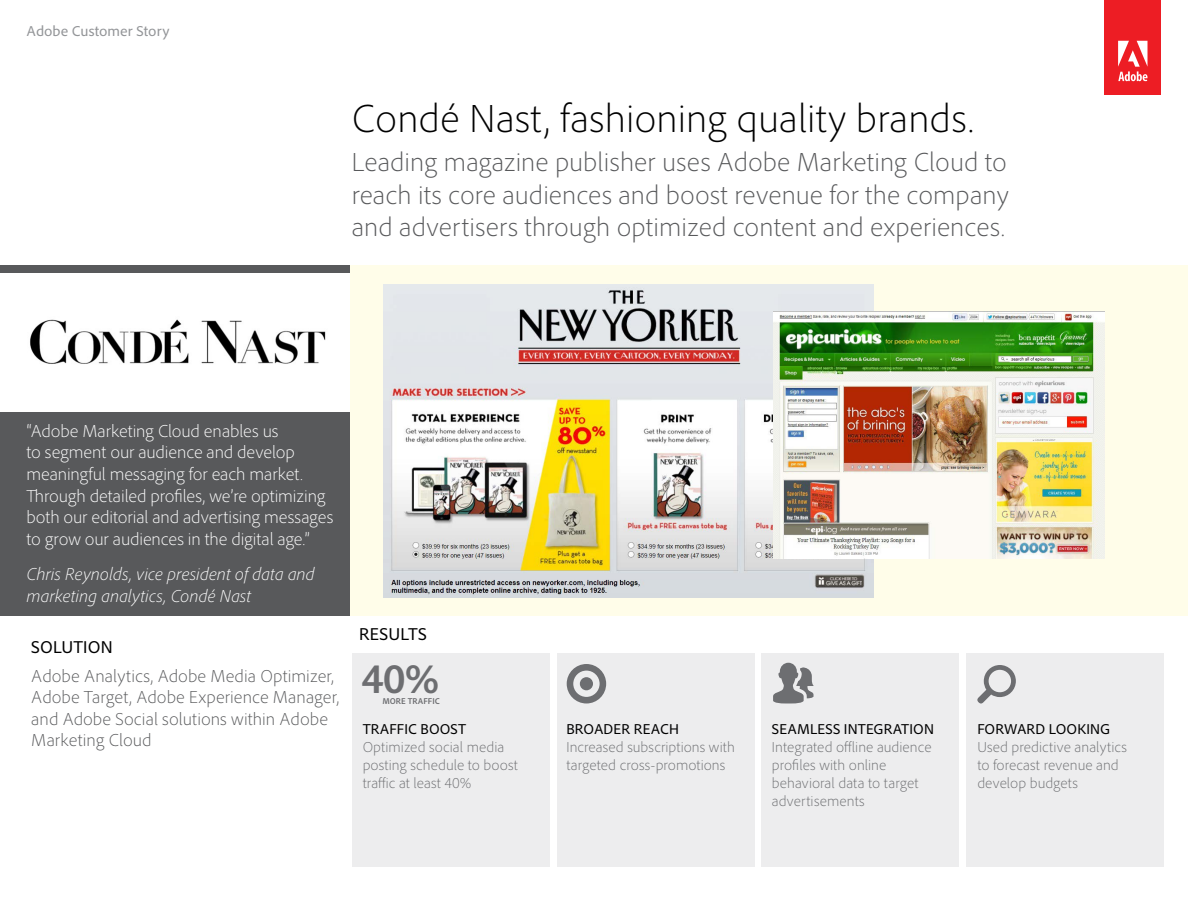
<style>
.page{position:relative;width:1188px;height:918px;background:#fff}
.page>*{position:absolute;margin:0;border:0;box-sizing:border-box;transform-origin:0 0}
.t1{font:700 42.15px "Adobe Clean";color:#6d6e71}
.t2{font:300 40.8px "Adobe Clean";color:#000}
.t3{font:300 27.15px/32.5px "Adobe Clean";color:#58595b;text-align:justify}
.t4{font:300 18px/21.6px "Adobe Clean";letter-spacing:-.01em;color:#fff}
.t5{font:300 18px/21.6px "Adobe Clean";color:#58595b}
.t6{font:italic 300 18px/21.6px "Adobe Clean";color:#fff}
.t7{font:18px "Adobe Clean";letter-spacing:.005em;color:#000}
.t8{font:300 15px/18px "Adobe Clean";letter-spacing:.005em;color:#6d6e71}
.t9{font:15px "Adobe Clean";letter-spacing:.005em;color:#000}
.t10{font:15px "Adobe Clean";color:#939598}
.t11{font:700 semi-condensed 9px "Adobe Clean";letter-spacing:.005em;color:#6d6e71}
</style>
<div class="page">
<div style="left:0;top:265px;width:352px;height:350px;background:#58595b"></div>
<div style="left:0;top:273px;width:356px;height:138px;background:#fff"></div>
<div style="left:1105px;top:0;width:56px;height:94px;background:#ed1d24"></div>
<svg style="left:1118px;top:41px;width:30px;height:40px"></svg>
<div style="left:761px;top:653px;width:198px;height:214px;background:#ededee"></div>
<div style="left:557px;top:653px;width:198px;height:214px;background:#ededee"></div>
<div style="left:352px;top:653px;width:198px;height:214px;background:#ededee"></div>
<div style="left:966px;top:653px;width:198px;height:214px;background:#ededee"></div>
<svg style="left:567px;top:664px;width:39px;height:39px"></svg>
<svg style="left:773px;top:663px;width:41px;height:40px"></svg>
<div style="left:350px;top:265px;width:838px;height:350px;background:#fffde9"></div>
<img style="left:30px;top:319px;width:296px;height:45px">
<svg style="left:977px;top:665px;width:39px;height:38px"></svg>
<img style="left:384px;top:285px;width:489px;height:312px">
<img style="left:773px;top:312px;width:332px;height:247px">
<p class="t10" style="left:27px;top:22px;width:144px">Adobe Customer Story</p>
<h2 class="t2" style="left:352px;top:94px;width:624px">Condé Nast, fashioning quality brands.</h2>
<h3 class="t3" style="left:352px;top:146px;width:659px">Leading magazine publisher uses Adobe Marketing Cloud to reach its core audiences and boost revenue for the company and advertisers through optimized content and experiences.</h3>
<p class="t4" style="left:27px;top:420px;width:308px">“Adobe Marketing Cloud enables us<br>to segment our audience and develop meaningful messaging for each market.<br>Through detailed profiles, we’re optimizing both our editorial and advertising messages to grow our audiences in the digital age.”</p>
<p class="t6" style="left:27px;top:563px;width:290px">Chris Reynolds, vice president of data and marketing analytics, Condé Nast</p>
<p class="t7" style="left:31px;top:636px;width:83px">SOLUTION</p>
<p class="t5" style="left:31px;top:665px;width:310px">Adobe Analytics, Adobe Media Optimizer, Adobe Target, Adobe Experience Manager, and Adobe Social solutions within Adobe Marketing Cloud</p>
<p class="t7" style="left:359px;top:624px;width:69px">RESULTS</p>
<h1 class="t1" style="left:361px;top:653px;width:80px">40%</h1>
<p class="t11" style="left:382px;top:695px;width:59px">MORE TRAFFIC</p>
<p class="t9" style="left:363px;top:720px;width:105px">TRAFFIC BOOST</p>
<p class="t8" style="left:363px;top:738px;width:157px">Optimized social media posting schedule to boost traffic at least 40%</p>
<p class="t9" style="left:566px;top:720px;width:114px">BROADER REACH</p>
<p class="t8" style="left:566px;top:738px;width:170px">Increased subscriptions with targeted cross-promotions</p>
<p class="t9" style="left:772px;top:720px;width:164px">SEAMLESS INTEGRATION</p>
<p class="t8" style="left:772px;top:738px;width:161px">Integrated offline audience profiles with online behavioral data to target advertisements</p>
<p class="t9" style="left:977px;top:720px;width:134px">FORWARD LOOKING</p>
<p class="t8" style="left:977px;top:738px;width:151px">Used predictive analytics to forecast revenue and develop budgets</p>
</div>
